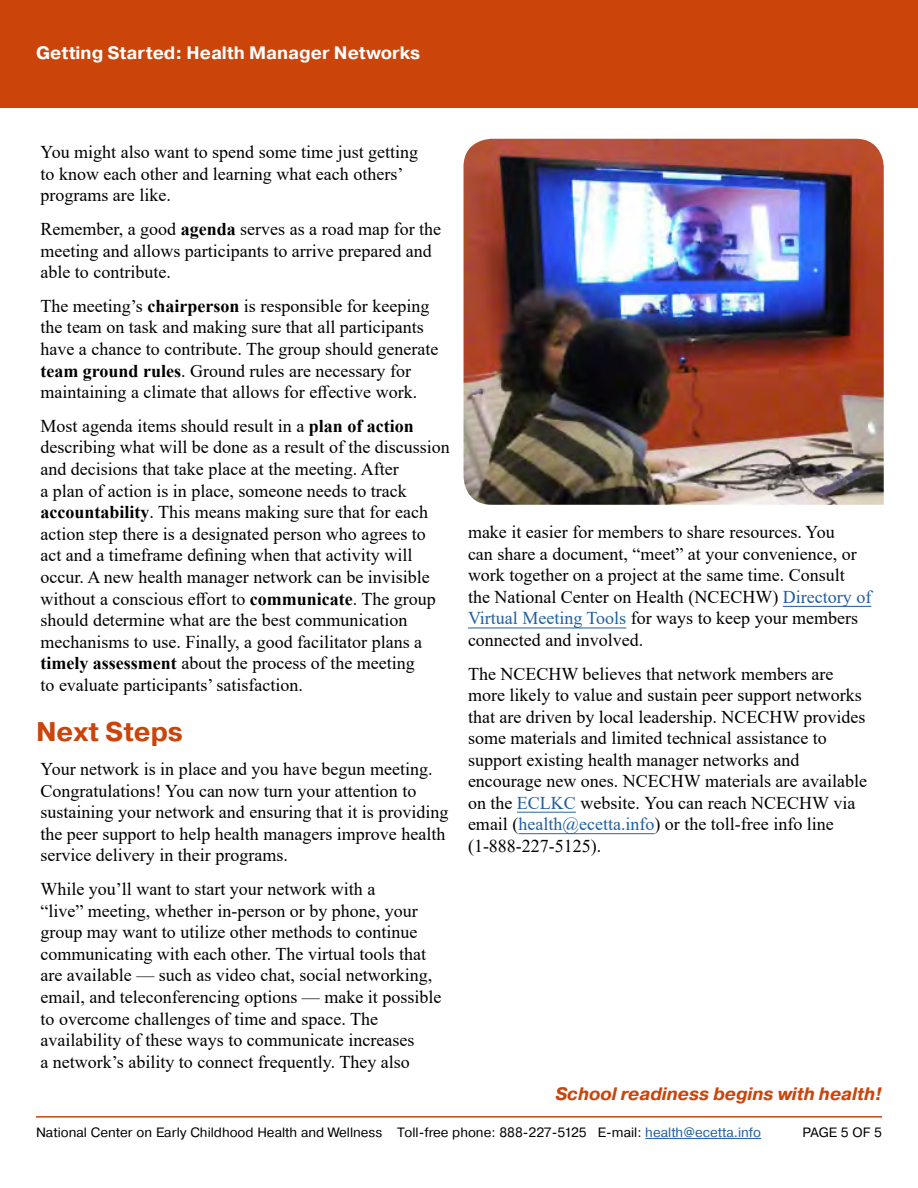
<style>
.page{position:relative;width:918px;height:1188px;background:#fff}
.page>*{position:absolute;margin:0;border:0;box-sizing:border-box;transform-origin:0 0}
.H1_-_Sub_Titles_extr{font:700 27px "Pragmatica";color:#cb440a}
.P_-_Basic_Text_Extra{font:18px/21.6px "Times New Roman";color:#000}
.P_-_Basic_Text_Nxt_C{font:18px/21.6px "Times New Roman";color:#000}
.t1{font:700 18px "Pragmatica";color:#fff}
.t2{font:italic 700 18px "Pragmatica";color:#cb440a}
.t3{font:13.5px "Pragmatica";color:#000}
.s1{font-weight:700}
.s2{color:#215e9e}
</style>
<div class="page">
<div style="left:0;top:0;width:918px;height:108px;background:#cb440a"></div>
<hr style="left:36px;top:1116px;width:846px;height:2px;background:#cb440a">
<hr style="left:645px;top:1138px;width:116px;height:1px;background:#215e9e">
<img style="left:464px;top:139px;width:420px;height:366px">
<hr style="left:783px;top:606px;width:88px;height:1px;background:#215e9e">
<hr style="left:468px;top:628px;width:158px;height:1px;background:#215e9e">
<hr style="left:517px;top:812px;width:59px;height:1px;background:#215e9e">
<hr style="left:518px;top:833px;width:136px;height:1px;background:#215e9e">
<p class="t1" style="left:36px;top:41px;width:386px">Getting Started: Health Manager Networks</p>
<p class="P_-_Basic_Text_Nxt_C" style="left:40px;top:141px;width:379px">You might also want to spend some time just getting to know each other and learning what each others’ programs are like.</p>
<p class="P_-_Basic_Text_Extra" style="left:40px;top:218px;width:402px">Remember, a good <span class="s1">agenda</span> serves as a road map for the meeting and allows participants to arrive prepared and able to contribute.</p>
<p class="P_-_Basic_Text_Extra" style="left:40px;top:294px;width:400px">The meeting’s <span class="s1">chairperson</span> is responsible for keeping the team on task and making sure that all participants have a chance to contribute. The group should generate <span class="s1">team ground rules</span>. Ground rules are necessary for maintaining a climate that allows for effective work.</p>
<p class="P_-_Basic_Text_Extra" style="left:40px;top:415px;width:411px">Most agenda items should result in a <span class="s1">plan of action </span>describing what will be done as a result of the discussion and decisions that take place at the meeting. After<br>a plan of action is in place, someone needs to track <span class="s1">accountability</span>. This means making sure that for each action step there is a designated person who agrees to act and a timeframe defining when that activity will occur. A new health manager network can be invisible without a conscious effort to <span class="s1">communicate</span>. The group should determine what are the best communication mechanisms to use. Finally, a good facilitator plans a <span class="s1">timely assessment</span> about the process of the meeting<br>to evaluate participants’ satisfaction.</p>
<h2 class="H1_-_Sub_Titles_extr" style="left:36px;top:715px;width:149px">Next Steps</h2>
<p class="P_-_Basic_Text_Extra" style="left:40px;top:758px;width:409px">Your network is in place and you have begun meeting.<br>Congratulations! You can now turn your attention to sustaining your network and ensuring that it is providing the peer support to help health managers improve health service delivery in their programs.</p>
<p class="P_-_Basic_Text_Extra" style="left:40px;top:878px;width:402px">While you’ll want to start your network with a<br>“live” meeting, whether in-person or by phone, your group may want to utilize other methods to continue communicating with each other. The virtual tools that are available — such as video chat, social networking, email, and teleconferencing options — make it possible to overcome challenges of time and space. The availability of these ways to communicate increases<br>a network’s ability to connect frequently. They also</p>
<p class="P_-_Basic_Text_Extra" style="left:468px;top:521px;width:405px">make it easier for members to share resources. You<br>can share a document, “meet” at your convenience, or work together on a project at the same time. Consult the National Center on Health (NCECHW) <span class="s2">Directory of Virtual Meeting Tools</span> for ways to keep your members connected and involved.</p>
<p class="P_-_Basic_Text_Extra" style="left:468px;top:662px;width:401px">The NCECHW believes that network members are more likely to value and sustain peer support networks that are driven by local leadership. NCECHW provides some materials and limited technical assistance to support existing health manager networks and encourage new ones. NCECHW materials are available on the <span class="s2">ECLKC</span> website. You can reach NCECHW via email (<span class="s2">health@ecetta.info</span>) or the toll-free info line (1-888-227-5125).</p>
<p class="t2" style="left:555px;top:1082px;width:328px">School readiness begins with health!</p>
<p class="t3" style="left:36px;top:1124px;width:727px">National Center on Early Childhood Health and Wellness Toll-free phone: 888-227-5125 E-mail: <span class="s2">health@ecetta.info</span></p>
<p class="t3" style="left:803px;top:1124px;width:81px">PAGE 5 OF 5</p>
</div>
